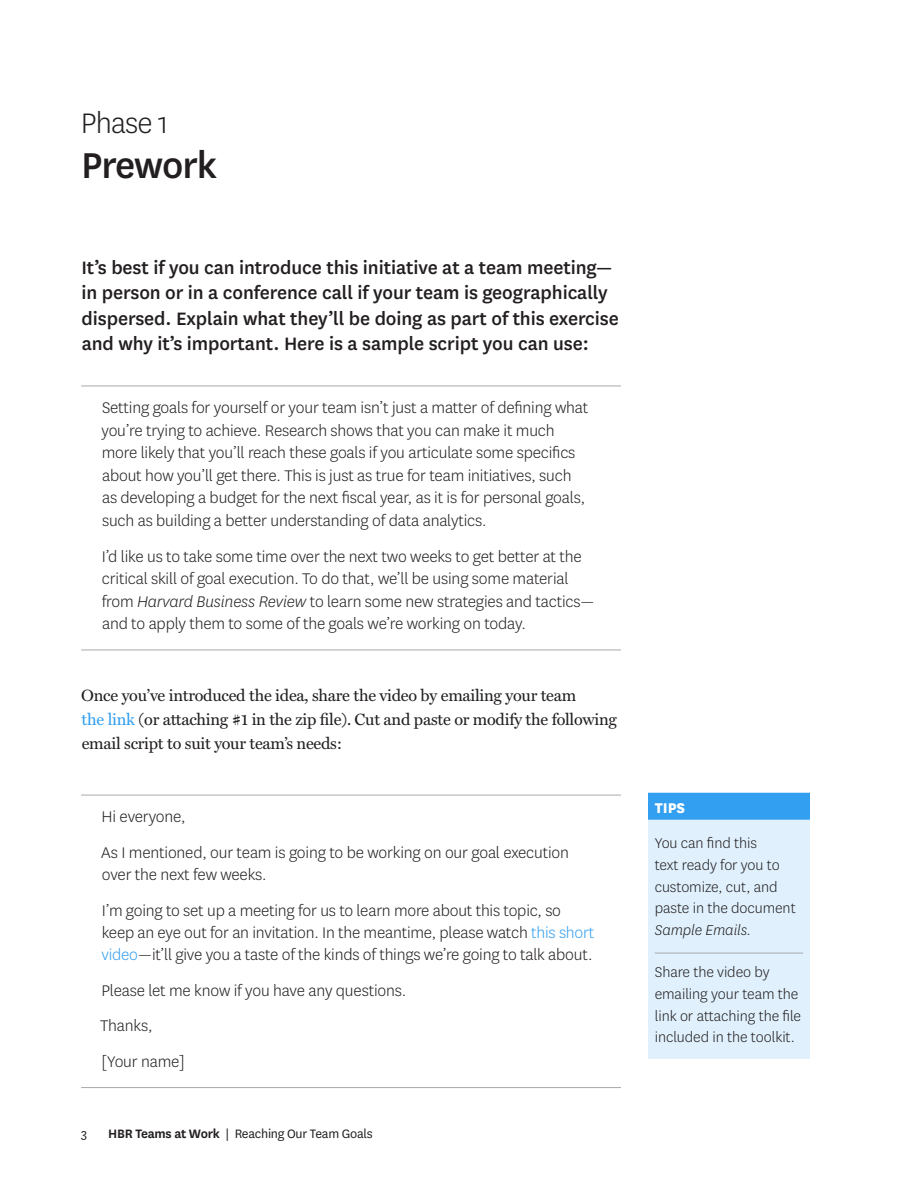
<style>
.page{position:relative;width:918px;height:1188px;background:#fff}
.page>*{position:absolute;margin:0;border:0;box-sizing:border-box;transform-origin:0 0}
.Section_Name{font:500 42px "National HBR";letter-spacing:-.025em;color:#231f20}
.Section_Number{font:300 33px "National HBR";letter-spacing:-.025em;color:#231f20}
.Section_intro{font:500 21px/25.5px "National HBR";letter-spacing:-.005em;color:#231f20}
.script_1_rule_above{font:300 18px/22.5px "National HBR";letter-spacing:-.01em;color:#231f20}
.script_2_no_rule{font:300 18px/22.2px "National HBR";letter-spacing:-.01em;color:#231f20}
.script_3_rule_below{font:300 18px/22.5px "National HBR";letter-spacing:-.01em;color:#231f20}
.body{font:16.5px/24px "Miller Text";letter-spacing:-.015em;color:#231f20}
.tip_text{font:300 16.5px/21.8px "National HBR";letter-spacing:-.005em;color:#231f20}
.Tip_head{font:800 16.5px "National HBR";color:#fff}
.t1{font:14.25px "National HBR";letter-spacing:-.02em;color:#231f20}
.s1{font-style:italic}
.s2{color:#339ff0}
.s3{font-weight:600}
</style>
<div class="page">
<hr style="left:81px;top:386px;width:540px;height:1px;background:#a8a9ad">
<hr style="left:81px;top:650px;width:540px;height:1px;background:#a8a9ad">
<hr style="left:81px;top:795px;width:540px;height:1px;background:#a8a9ad">
<hr style="left:81px;top:1087px;width:540px;height:1px;background:#a8a9ad">
<div style="left:648px;top:793px;width:162px;height:265px;background:#e0f1fd"></div>
<div style="left:648px;top:793px;width:162px;height:27px;background:#339ff0"></div>
<hr style="left:655px;top:953px;width:148px;height:1px;background:#a8a9ad">
<p class="Section_Number" style="left:81px;top:102px;width:89px">Phase 1</p>
<p class="Section_Name" style="left:81px;top:137px;width:138px">Prework</p>
<p class="Section_intro" style="left:81px;top:253px;width:539px">It’s best if you can introduce this initiative at a team meeting— in person or in a conference call if your team is geographically dispersed. Explain what they’ll be doing as part of this exercise and why it’s important. Here is a sample script you can use:</p>
<p class="script_1_rule_above" style="left:102px;top:396px;width:488px">Setting goals for yourself or your team isn’t just a matter of defining what you’re trying to achieve. Research shows that you can make it much more likely that you’ll reach these goals if you articulate some specifics about how you’ll get there. This is just as true for team initiatives, such as developing a budget for the next fiscal year, as it is for personal goals, such as building a better understanding of data analytics.</p>
<p class="script_3_rule_below" style="left:102px;top:545px;width:494px">I’d like us to take some time over the next two weeks to get better at the critical skill of goal execution. To do that, we’ll be using some material from <span class="s1">Harvard Business Review</span> to learn some new strategies and tactics— and to apply them to some of the goals we’re working on today.</p>
<p class="body" style="left:81px;top:684px;width:537px">Once you’ve introduced the idea, share the video by emailing your team<br><span class="s2">the link</span> (or attaching #1 in the zip file). Cut and paste or modify the following email script to suit your team’s needs:</p>
<p class="script_1_rule_above" style="left:102px;top:805px;width:85px">Hi everyone,</p>
<p class="script_2_no_rule" style="left:101px;top:841px;width:469px">As I mentioned, our team is going to be working on our goal execution over the next few weeks.</p>
<p class="script_2_no_rule" style="left:102px;top:899px;width:494px">I’m going to set up a meeting for us to learn more about this topic, so keep an eye out for an invitation. In the meantime, please watch <span class="s2">this short video</span>—it’ll give you a taste of the kinds of things we’re going to talk about.</p>
<p class="script_2_no_rule" style="left:102px;top:979px;width:306px">Please let me know if you have any questions.</p>
<p class="script_2_no_rule" style="left:100px;top:1014px;width:54px">Thanks,</p>
<p class="script_3_rule_below" style="left:102px;top:1050px;width:85px">[Your name]</p>
<p class="t1" style="left:81px;top:1125px;width:8px">3</p>
<p class="t1" style="left:108px;top:1125px;width:266px"><span class="s3">HBR Teams at Work</span> | Reaching Our Team Goals</p>
<p class="Tip_head" style="left:655px;top:796px;width:32px">TIPS</p>
<p class="tip_text" style="left:655px;top:832px;width:143px">You can find this<br>text ready for you to customize, cut, and paste in the document<br><span class="s1">Sample Emails.</span></p>
<p class="tip_text" style="left:655px;top:961px;width:148px">Share the video by emailing your team the link or attaching the file included in the toolkit.</p>
</div>
